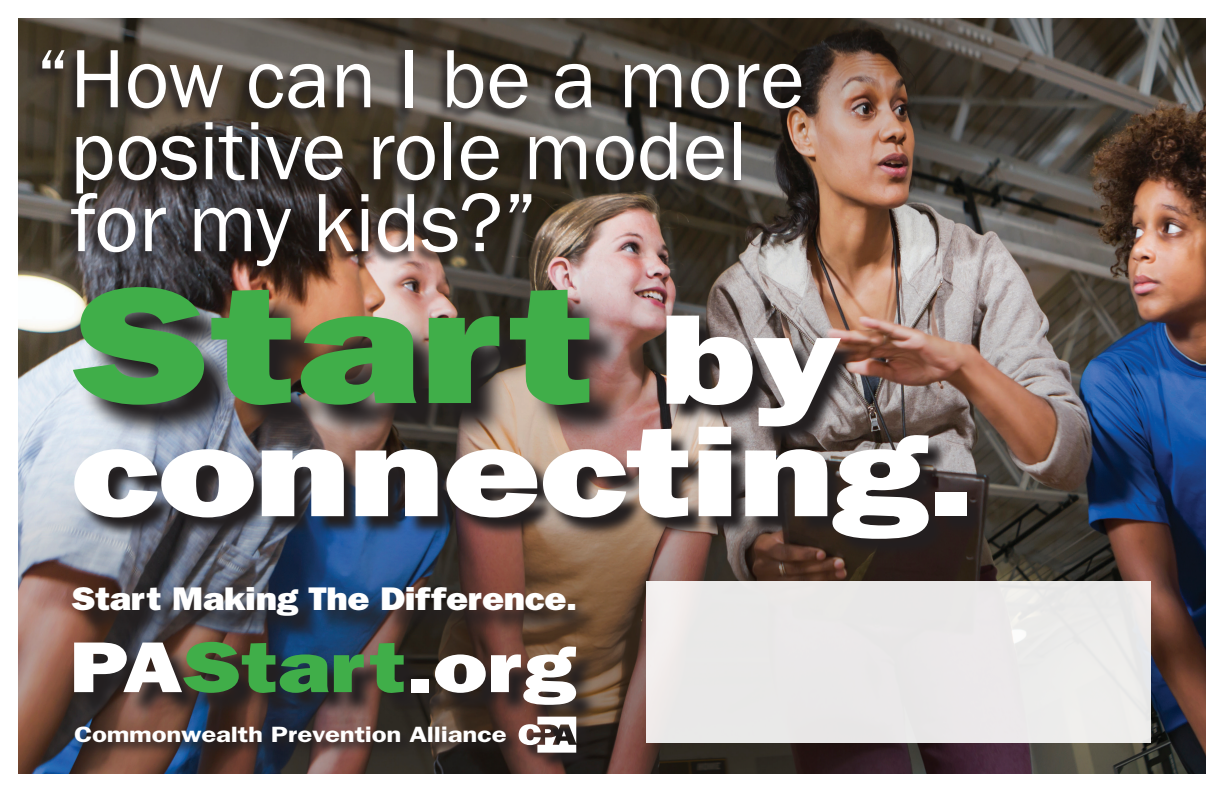
<style>
.page{position:relative;width:1224px;height:792px;background:#fff}
.page>*{position:absolute;margin:0;border:0;box-sizing:border-box;transform-origin:0 0}
.t1{font:800 166.6px "Franklin Gothic";color:#40ae49;scale:1.28 1}
.t2{font:800 128.5px/112.4px "Franklin Gothic";letter-spacing:-.01em;color:#fff;scale:1.28 1}
.t3{font:85.5px/71.9px "Franklin Gothic";color:#fff}
.t4{font:800 72.2px "Franklin Gothic";color:#fff;scale:1.25 1}
.t5{font:800 32.9px "Franklin Gothic";letter-spacing:-.01em;color:#fff;scale:1.12 1}
.t6{font:600 22.2px "Franklin Gothic";letter-spacing:-.01em;color:#fff;scale:1.25 1}
.s1{color:#40ae49}
</style>
<div class="page">
<img style="left:19px;top:18px;width:1187px;height:756px">
<svg style="left:30px;top:49px;width:774px;height:231px;background:#4c433c"></svg>
<img style="left:77px;top:318px;width:909px;height:241px">
<img style="left:79px;top:291px;width:546px;height:150px">
<svg style="left:76px;top:590px;width:525px;height:51px;background:#41393c"></svg>
<svg style="left:77px;top:645px;width:523px;height:84px;background:#413330"></svg>
<svg style="left:73px;top:726px;width:446px;height:30px;background:#413332"></svg>
<svg style="left:521px;top:718px;width:72px;height:52px;background:#402d28"></svg>
<svg style="left:519px;top:717px;width:57px;height:36px"></svg>
<div style="left:646px;top:582px;width:504px;height:161px;background:#eae8e8"></div>
<p class="t3" style="left:70px;top:47px;width:736px;text-indent:-34px">“How can I be a more positive role model for my kids?”</p>
<h1 class="t1" style="left:70px;top:287px;width:411px">Start</h1>
<h2 class="t2" style="left:71px;top:314px;width:708px;text-indent:589px">by connecting.</h2>
<p class="t5" style="left:72px;top:587px;width:453px">Start Making The Difference.</p>
<p class="t4" style="left:69px;top:642px;width:406px">PA<span class="s1">Start</span>.org</p>
<p class="t6" style="left:74px;top:722px;width:348px">Commonwealth Prevention Alliance</p>
</div>
